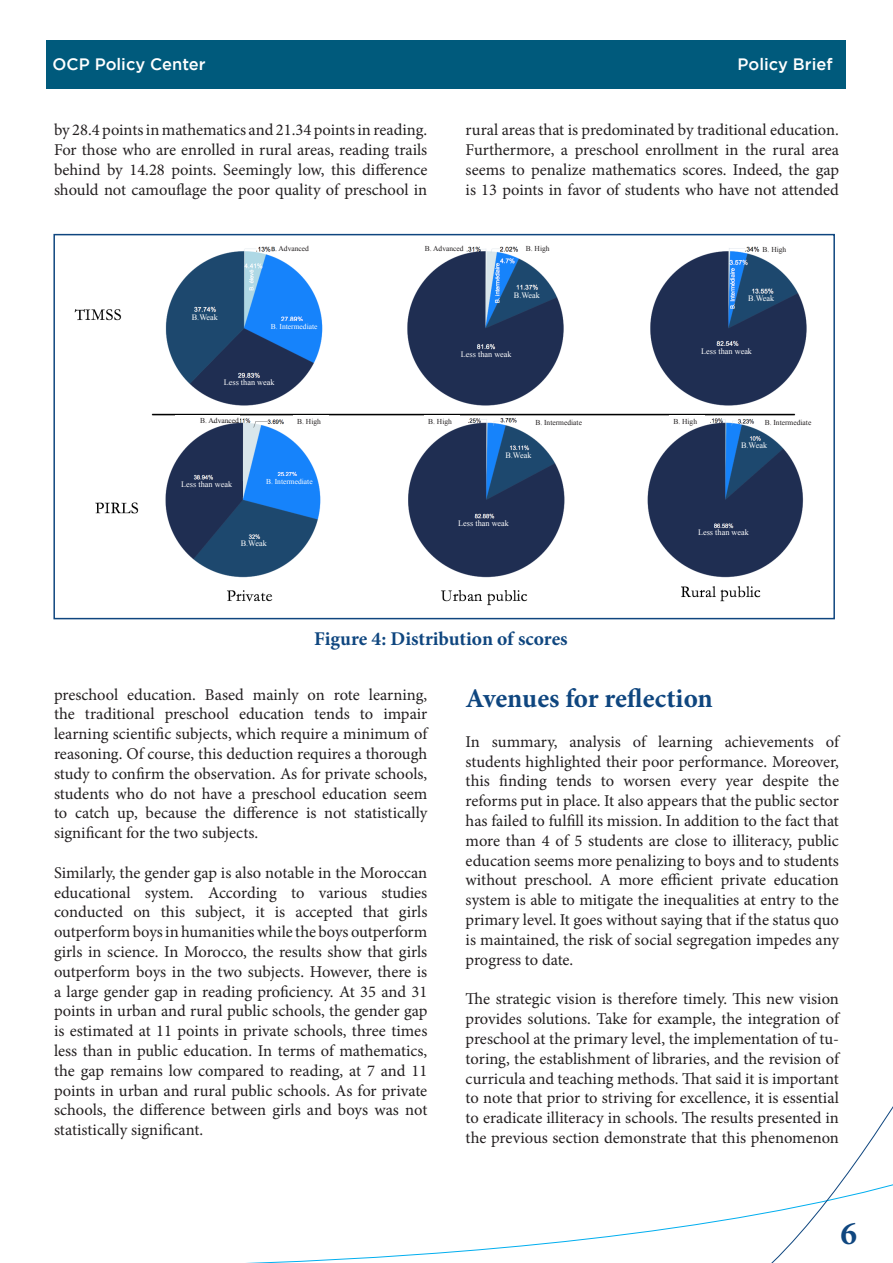
<style>
.page{position:relative;width:893px;height:1263px;background:#fff}
.page>*{position:absolute;margin:0;border:0;box-sizing:border-box;transform-origin:0 0}
.t1{font:700 33px "Minion Pro";color:#0f467f}
.Titre{font:700 27px "Minion Pro";letter-spacing:-.005em;color:#0f467f}
.Titre-2{font:700 19.5px "Minion Pro";letter-spacing:-.005em;color:#0f467f}
.Texte{font:16.5px/19.8px "Minion Pro";color:#231f20;text-align:justify}
.Format_libre{font:500 16.5px "Gotham";color:#fff}
.FOOTNOTE{font:8.25px "Times New Roman";color:#fff}
.FOOTNOTE-2{font:7.5px "Times New Roman";color:#231f20}
.FOOTNOTE-3{font:7.5px "Times New Roman";color:#fff}
</style>
<div class="page">
<div style="left:46px;top:40px;width:799px;height:49px;background:#005a7c"></div>
<img style="left:74px;top:246px;width:733px;height:360px">
<svg style="left:246px;top:1228px;width:419px;height:35px"></svg>
<svg style="left:665px;top:1106px;width:228px;height:157px"></svg>
<div style="left:53px;top:234px;width:782px;height:385px;border:2px solid #0f467f"></div>
<div style="left:277px;top:239px;width:26px;height:16px;background:#fff"></div>
<div style="left:221px;top:378px;width:58px;height:16px;background:#1f2e52"></div>
<div style="left:179px;top:481px;width:64px;height:15px;background:#1f2e52"></div>
<div style="left:221px;top:539px;width:64px;height:7px;background:#1d486e"></div>
<div style="left:501px;top:451px;width:42px;height:16px;background:#1d486e"></div>
<div style="left:741px;top:294px;width:37px;height:7px;background:#1d486e"></div>
<div style="left:507px;top:291px;width:37px;height:7px;background:#1d486e"></div>
<div style="left:189px;top:313px;width:37px;height:7px;background:#1d486e"></div>
<div style="left:266px;top:321px;width:51px;height:8px;background:#1683fb"></div>
<div style="left:739px;top:441px;width:31px;height:16px;background:#1d486e"></div>
<div style="left:455px;top:520px;width:65px;height:15px;background:#1f2e52"></div>
<div style="left:691px;top:529px;width:64px;height:15px;background:#1f2e52"></div>
<div style="left:691px;top:346px;width:65px;height:17px;background:#1f2e52"></div>
<div style="left:457px;top:350px;width:57px;height:16px;background:#1f2e52"></div>
<div style="left:427px;top:239px;width:36px;height:14px;background:#fff"></div>
<div style="left:531px;top:417px;width:57px;height:13px;background:#fff"></div>
<div style="left:424px;top:415px;width:35px;height:12px;background:#fff"></div>
<div style="left:521px;top:243px;width:36px;height:11px;background:#fff"></div>
<div style="left:760px;top:244px;width:36px;height:11px;background:#fff"></div>
<div style="left:669px;top:415px;width:35px;height:10px;background:#fff"></div>
<div style="left:293px;top:415px;width:35px;height:12px;background:#fff"></div>
<div style="left:760px;top:417px;width:57px;height:13px;background:#fff"></div>
<div style="left:175px;top:415px;width:65px;height:7px;background:#fff"></div>
<div style="left:261px;top:476px;width:51px;height:8px;background:#1683fb"></div>
<p class="Format_libre" style="left:53px;top:55px;width:155px">OCP Policy Center</p>
<p class="Format_libre" style="left:738px;top:55px;width:96px">Policy Brief</p>
<p class="Texte" style="left:54px;top:120px;width:375px">by 28.4 points in mathematics and 21.34 points in reading.<br>For those who are enrolled in rural areas, reading trails behind by 14.28 points. Seemingly low, this difference should not camouflage the poor quality of preschool in</p>
<p class="Texte" style="left:466px;top:120px;width:375px">rural areas that is predominated by traditional education.<br>Furthermore, a preschool enrollment in the rural area seems to penalize mathematics scores. Indeed, the gap is 13 points in favor of students who have not attended</p>
<p class="FOOTNOTE" style="left:192px;top:311px;width:28px">B.Weak</p>
<p class="FOOTNOTE-2" style="left:279px;top:244px;width:32px">Advanced</p>
<p class="FOOTNOTE-2" style="left:425px;top:244px;width:40px">B. Advanced</p>
<p class="FOOTNOTE-3" style="left:271px;top:321px;width:48px">B. Intermediate</p>
<p class="FOOTNOTE-2" style="left:526px;top:244px;width:25px">B. High</p>
<p class="FOOTNOTE-2" style="left:763px;top:244px;width:25px">B. High</p>
<p class="FOOTNOTE" style="left:514px;top:289px;width:28px">B.Weak</p>
<p class="FOOTNOTE" style="left:748px;top:293px;width:28px">B.Weak</p>
<p class="FOOTNOTE" style="left:461px;top:348px;width:52px">Less than weak</p>
<p class="FOOTNOTE" style="left:701px;top:346px;width:52px">Less than weak</p>
<p class="FOOTNOTE" style="left:224px;top:376px;width:52px">Less than weak</p>
<p class="FOOTNOTE-2" style="left:200px;top:415px;width:40px">B. Advanced</p>
<p class="FOOTNOTE-2" style="left:297px;top:416px;width:25px">B. High</p>
<p class="FOOTNOTE-2" style="left:673px;top:416px;width:25px">B. High</p>
<p class="FOOTNOTE-2" style="left:765px;top:417px;width:48px">B. Intermediate</p>
<p class="FOOTNOTE-2" style="left:428px;top:416px;width:25px">B. High</p>
<p class="FOOTNOTE-2" style="left:535px;top:417px;width:48px">B. Intermediate</p>
<p class="FOOTNOTE" style="left:181px;top:478px;width:52px">Less than weak</p>
<p class="FOOTNOTE-3" style="left:266px;top:476px;width:48px">B. Intermediate</p>
<p class="FOOTNOTE" style="left:241px;top:538px;width:28px">B.Weak</p>
<p class="FOOTNOTE" style="left:505px;top:449px;width:28px">B.Weak</p>
<p class="FOOTNOTE" style="left:458px;top:517px;width:52px">Less than weak</p>
<p class="Titre-2" style="left:314px;top:625px;width:255px">Figure 4: Distribution of scores</p>
<p class="FOOTNOTE" style="left:741px;top:440px;width:28px">B.Weak</p>
<p class="FOOTNOTE" style="left:698px;top:526px;width:52px">Less than weak</p>
<p class="Texte" style="left:54px;top:684px;width:375px">preschool education. Based mainly on rote learning, the traditional preschool education tends to impair learning scientific subjects, which require a minimum of reasoning. Of course, this deduction requires a thorough study to confirm the observation. As for private schools, students who do not have a preschool education seem to catch up, because the difference is not statistically significant for the two subjects.</p>
<p class="Texte" style="left:54px;top:863px;width:375px">Similarly, the gender gap is also notable in the Moroccan educational system. According to various studies conducted on this subject, it is accepted that girls outperform boys in humanities while the boys outperform girls in science. In Morocco, the results show that girls outperform boys in the two subjects. However, there is a large gender gap in reading proficiency. At 35 and 31 points in urban and rural public schools, the gender gap is estimated at 11 points in private schools, three times less than in public education. In terms of mathematics, the gap remains low compared to reading, at 7 and 11 points in urban and rural public schools. As for private schools, the difference between girls and boys was not statistically significant.</p>
<p class="Titre" style="left:466px;top:680px;width:249px">Avenues for reflection</p>
<p class="Texte" style="left:466px;top:732px;width:375px">In summary, analysis of learning achievements of students highlighted their poor performance. Moreover, this finding tends to worsen every year despite the reforms put in place. It also appears that the public sector has failed to fulfill its mission. In addition to the fact that more than 4 of 5 students are close to illiteracy, public education seems more penalizing to boys and to students without preschool. A more efficient private education system is able to mitigate the inequalities at entry to the primary level. It goes without saying that if the status quo is maintained, the risk of social segregation impedes any progress to date.</p>
<p class="Texte" style="left:466px;top:989px;width:375px">The strategic vision is therefore timely. This new vision provides solutions. Take for example, the integration of preschool at the primary level, the implementation of tu&shy;toring, the establishment of libraries, and the revision of curricula and teaching methods. That said it is important to note that prior to striving for excellence, it is essential to eradicate illiteracy in schools. The results presented in the previous section demonstrate that this phenomenon</p>
<p class="t1" style="left:840px;top:1211px;width:18px">6</p>
</div>
